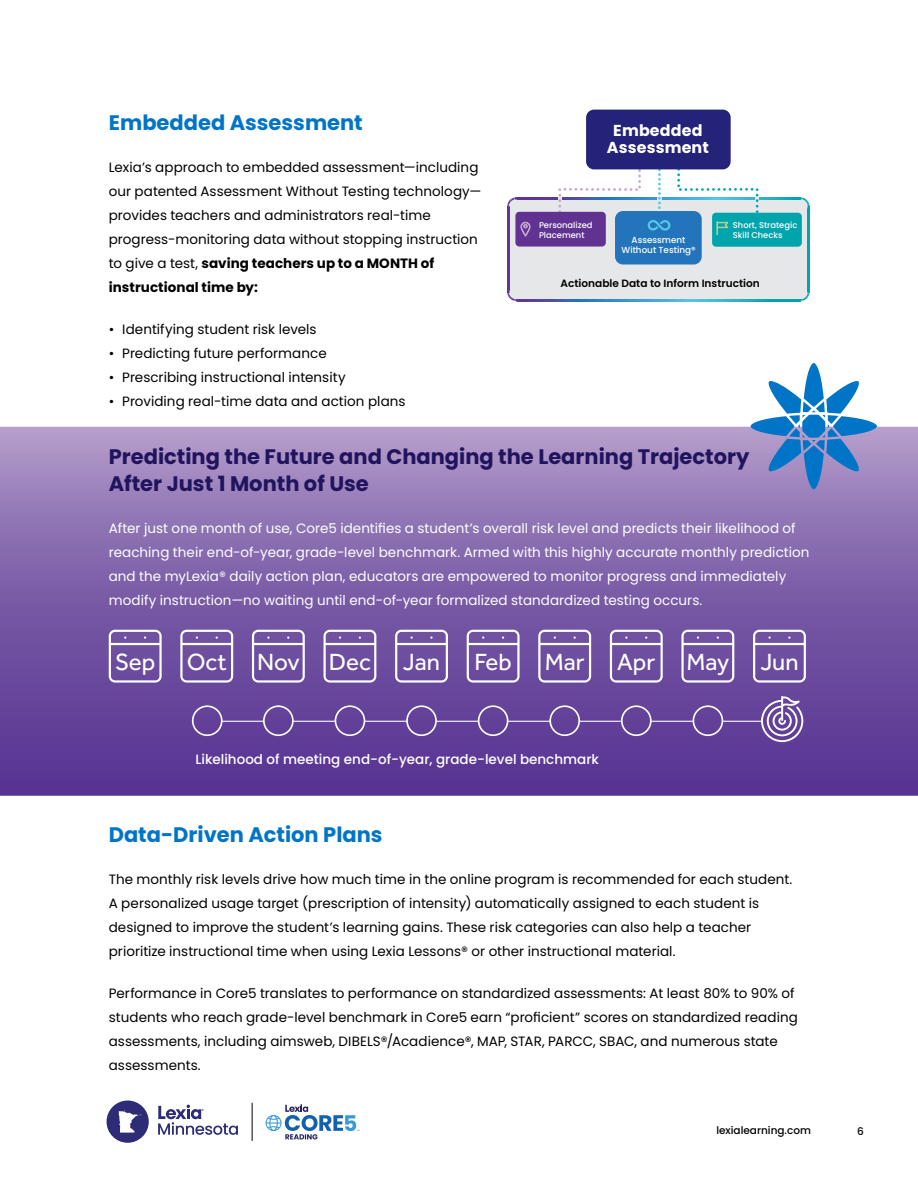
<style>
.page{position:relative;width:918px;height:1188px;background:#fff}
.page>*{position:absolute;margin:0;border:0;box-sizing:border-box;transform-origin:0 0}
.t1{font:24.3px "Effra";color:#fff}
.t2{font:700 21px/27px "Poppins";color:#21145e}
.t3{font:700 21px "Poppins";color:#0075c8}
.t4{font:700 15.9px/16.4px "Poppins";letter-spacing:.01em;color:#fff;text-align:center}
.t5{font:13.5px/24px "Poppins";letter-spacing:.005em;color:#000}
.t6{font:13.5px/24px "Poppins";letter-spacing:.005em;color:#fff}
.t7{font:500 13.5px "Poppins";color:#fff}
.t8{font:600 10.65px "Poppins";color:#000}
.t9{font:500 10.5px "Poppins";color:#000}
.t10{font:500 8.85px/10.6px "Poppins";color:#fff;text-align:center}
.t11{font:500 8.4px/9.8px "Poppins";color:#fff}
.s1{font-weight:700}
</style>
<div class="page">
<hr style="left:252px;top:1103px;width:1px;height:38px;background:#000">
<svg style="left:266px;top:1104px;width:94px;height:35px"></svg>
<svg style="left:158px;top:1105px;width:80px;height:30px"></svg>
<svg style="left:107px;top:1101px;width:42px;height:42px"></svg>
<img style="left:0;top:427px;width:918px;height:369px">
<svg style="left:751px;top:363px;width:126px;height:126px"></svg>
<hr style="left:723px;top:721px;width:40px;height:1px;background:#fff">
<svg style="left:109px;top:630px;width:53px;height:53px;background:#886eb0"></svg>
<svg style="left:180px;top:630px;width:53px;height:53px;background:#886eb0"></svg>
<svg style="left:252px;top:630px;width:53px;height:53px;background:#886eb0"></svg>
<svg style="left:324px;top:630px;width:52px;height:53px;background:#876daf"></svg>
<svg style="left:395px;top:630px;width:53px;height:53px;background:#886eb0"></svg>
<svg style="left:467px;top:630px;width:53px;height:53px;background:#876eb0"></svg>
<svg style="left:538px;top:630px;width:53px;height:53px;background:#886eb0"></svg>
<svg style="left:610px;top:630px;width:53px;height:53px;background:#886eb0"></svg>
<svg style="left:681px;top:630px;width:53px;height:53px;background:#876eb0"></svg>
<svg style="left:753px;top:630px;width:53px;height:53px;background:#886eb0"></svg>
<svg style="left:761px;top:696px;width:42px;height:46px"></svg>
<svg style="left:191px;top:705px;width:533px;height:32px;background:#7051a2"></svg>
<div style="left:508px;top:198px;width:301px;height:102px;background:#e6e7e8;border-radius:8px"></div>
<img style="left:517px;top:299px;width:284px;height:2px">
<svg style="left:507px;top:292px;width:10px;height:9px"></svg>
<img style="left:507px;top:207px;width:2px;height:85px">
<svg style="left:507px;top:197px;width:10px;height:10px"></svg>
<img style="left:516px;top:197px;width:285px;height:2px">
<svg style="left:801px;top:197px;width:9px;height:10px"></svg>
<img style="left:808px;top:206px;width:2px;height:86px">
<svg style="left:801px;top:292px;width:9px;height:9px"></svg>
<div style="left:615px;top:211px;width:87px;height:54px;background:#2374bb;border-radius:8px"></div>
<div style="left:515px;top:212px;width:91px;height:35px;background:#603292;border-radius:4px"></div>
<svg style="left:520px;top:221px;width:11px;height:16px"></svg>
<div style="left:712px;top:213px;width:90px;height:34px;background:#00a4ad;border-radius:4px"></div>
<svg style="left:557px;top:166px;width:203px;height:70px"></svg>
<div style="left:586px;top:110px;width:145px;height:59px;background:#242279;border-radius:8px"></div>
<h2 class="t3" style="left:109px;top:110px;width:256px">Embedded Assessment</h2>
<p class="t5" style="left:109px;top:156px;width:374px">Lexia’s approach to embedded assessment—including our patented Assessment Without Testing technology— provides teachers and administrators real-time progress-monitoring data without stopping instruction to give a test, <span class="s1">saving teachers up to a MONTH of instructional time by:</span></p>
<p class="t5" style="left:109px;top:318px;width:209px">• Identifying student risk levels</p>
<p class="t5" style="left:109px;top:342px;width:219px">• Predicting future performance</p>
<p class="t5" style="left:109px;top:366px;width:238px">• Prescribing instructional intensity</p>
<p class="t5" style="left:109px;top:390px;width:298px">• Providing real-time data and action plans</p>
<p class="t4" style="left:607px;top:123px;width:104px">Embedded<br>Assessment</p>
<p class="t11" style="left:539px;top:221px;width:55px">Personalized<br>Placement</p>
<p class="t11" style="left:733px;top:221px;width:66px;line-height:10.2px">Short, Strategic<br>Skill Checks</p>
<p class="t10" style="left:622px;top:235px;width:76px">Assessment<br>Without Testing®</p>
<p class="t8" style="left:560px;top:277px;width:201px">Actionable Data to Inform Instruction</p>
<h2 class="t2" style="left:109px;top:443px;width:642px">Predicting the Future and Changing the Learning Trajectory<br>After Just 1 Month of Use</h2>
<p class="t6" style="left:109px;top:516px;width:702px">After just one month of use, Core5 identifies a student’s overall risk level and predicts their likelihood of reaching their end-of-year, grade-level benchmark. Armed with this highly accurate monthly prediction and the myLexia® daily action plan, educators are empowered to monitor progress and immediately modify instruction—no waiting until end-of-year formalized standardized testing occurs.</p>
<h1 class="t1" style="left:115px;top:652px;width:42px">Sep</h1>
<h1 class="t1" style="left:187px;top:652px;width:186px">Oct Nov Dec</h1>
<h1 class="t1" style="left:403px;top:652px;width:39px">Jan</h1>
<h1 class="t1" style="left:474px;top:652px;width:39px">Feb</h1>
<h1 class="t1" style="left:545px;top:652px;width:41px">Mar</h1>
<h1 class="t1" style="left:617px;top:652px;width:39px">Apr</h1>
<h1 class="t1" style="left:687px;top:652px;width:44px">May</h1>
<h1 class="t1" style="left:760px;top:652px;width:40px">Jun</h1>
<p class="t7" style="left:195px;top:753px;width:405px">Likelihood of meeting end-of-year, grade-level benchmark</p>
<h2 class="t3" style="left:109px;top:822px;width:275px">Data-Driven Action Plans</h2>
<p class="t5" style="left:109px;top:867px;width:685px">The monthly risk levels drive how much time in the online program is recommended for each student.<br>A personalized usage target (prescription of intensity) automatically assigned to each student is designed to improve the student’s learning gains. These risk categories can also help a teacher prioritize instructional time when using Lexia Lessons® or other instructional material.</p>
<p class="t5" style="left:109px;top:981px;width:691px">Performance in Core5 translates to performance on standardized assessments: At least 80% to 90% of students who reach grade-level benchmark in Core5 earn “proficient” scores on standardized reading assessments, including aimsweb, DIBELS®/Acadience®, MAP, STAR, PARCC, SBAC, and numerous state assessments.</p>
<p class="t9" style="left:716px;top:1126px;width:96px">lexialearning.com</p>
<p class="t9" style="left:857px;top:1127px;width:8px">6</p>
</div>
